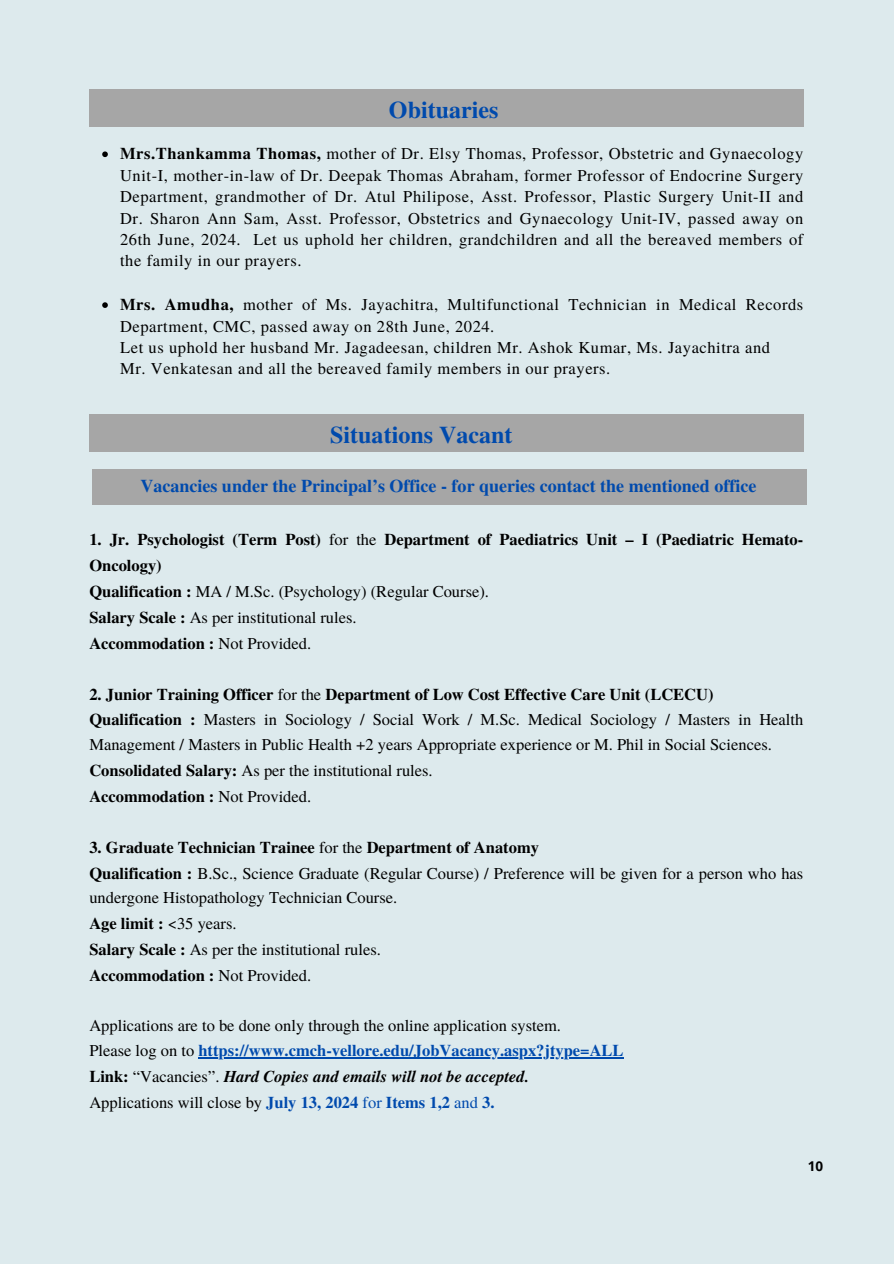
<style>
.page{position:relative;width:894px;height:1264px;background:#fff}
.page>*{position:absolute;margin:0;border:0;box-sizing:border-box;transform-origin:0 0}
.t1{font:700 24px "Te X Gyre Termes";color:#004aad}
.t2{font:700 18px "Te X Gyre Termes";color:#004aad}
.t3{font:16.5px/21.3px "Te X Gyre Termes";color:#000}
.t4{font:700 16.5px/25.8px "Te X Gyre Termes";color:#000}
.t5{font:16.5px/21.3px "Te X Gyre Termes";letter-spacing:.035em;color:#000}
.t6{font:700 16.5px "Te X Gyre Termes";color:#004aad}
.t7{font:italic 700 16.5px "Te X Gyre Termes";color:#000}
.t8{font:700 16.5px "Te X Gyre Termes";color:#fff}
.t9{font:700 13.5px "Open Sans";color:#000}
.s1{font-weight:700}
.s2{font-weight:400}
.s3{font-weight:400;color:#000}
.s4{font-style:normal}
.s5{font-weight:400;font-style:normal}
.s6{font-weight:700;color:#004aad}
.s7{color:#004aad}
</style>
<div class="page">
<div style="left:0;top:0;width:893px;height:1263px;background:#ddeaed"></div>
<div style="left:90px;top:89px;width:713px;height:38px;background:#a6a6a6"></div>
<svg style="left:102px;top:151px;width:6px;height:6px"></svg>
<svg style="left:102px;top:302px;width:6px;height:6px"></svg>
<div style="left:90px;top:415px;width:713px;height:37px;background:#a6a6a6"></div>
<div style="left:92px;top:469px;width:713px;height:35px;background:#a6a6a6"></div>
<hr style="left:198px;top:1057px;width:425px;height:1px;background:#004aad">
<h1 class="t1" style="left:389px;top:91px;width:111px">Obituaries</h1>
<p class="t8" style="left:444px;top:94px;width:6px">,</p>
<p class="t3" style="left:120px;top:142px;width:684px;text-align:justify"><span class="s1">Mrs.Thankamma Thomas,</span> mother of Dr. Elsy Thomas, Professor, Obstetric and Gynaecology Unit-I, mother-in-law of Dr. Deepak Thomas Abraham, former Professor of Endocrine Surgery Department, grandmother of Dr. Atul Philipose, Asst. Professor, Plastic Surgery Unit-II and Dr. Sharon Ann Sam, Asst. Professor, Obstetrics and Gynaecology Unit-IV, passed away on 26th June, 2024. Let us uphold her children, grandchildren and all the bereaved members of the family in our prayers.</p>
<p class="t5" style="left:120px;top:293px;width:684px"><span class="s1">Mrs. Amudha,</span> mother of Ms. Jayachitra, Multifunctional Technician in Medical Records<br>Department, CMC, passed away on 28th June, 2024.</p>
<p class="t5" style="left:120px;top:336px;width:651px">Let us uphold her husband Mr. Jagadeesan, children Mr. Ashok Kumar, Ms. Jayachitra and</p>
<p class="t5" style="left:120px;top:357px;width:491px">Mr. Venkatesan and all the bereaved family members in our prayers.</p>
<h1 class="t1" style="left:330px;top:416px;width:183px">Situations Vacant</h1>
<p class="t2" style="left:140px;top:472px;width:617px">Vacancies under the Principal’s Office - for queries contact the mentioned office</p>
<p class="t4" style="left:89px;top:526px;width:715px">1. Jr. Psychologist (Term Post) <span class="s2">for the</span> Department of Paediatrics Unit – I (Paediatric Hemato-<br>Oncology)</p>
<p class="t3" style="left:89px;top:580px;width:401px"><span class="s1">Qualification :</span> MA / M.Sc. (Psychology) (Regular Course).</p>
<p class="t3" style="left:89px;top:606px;width:269px"><span class="s1">Salary Scale :</span> As per institutional rules.</p>
<p class="t4" style="left:89px;top:629px;width:223px">Accommodation : <span class="s2">Not Provided.</span></p>
<p class="t4" style="left:89px;top:680px;width:625px">2. Junior Training Officer <span class="s2">for the</span> Department of Low Cost Effective Care Unit (LCECU)</p>
<p class="t3" style="left:89px;top:706px;width:715px;line-height:24.8px"><span class="s1">Qualification :</span> Masters in Sociology / Social Work / M.Sc. Medical Sociology / Masters in Health<br>Management / Masters in Public Health +2 years Appropriate experience or M. Phil in Social Sciences.</p>
<p class="t3" style="left:89px;top:759px;width:345px"><span class="s1">Consolidated Salary:</span> As per the institutional rules.</p>
<p class="t4" style="left:89px;top:782px;width:223px">Accommodation : <span class="s2">Not Provided.</span></p>
<p class="t4" style="left:89px;top:833px;width:451px">3. Graduate Technician Trainee <span class="s2">for the</span> Department of Anatomy</p>
<p class="t3" style="left:89px;top:859px;width:715px;line-height:24.8px"><span class="s1">Qualification :</span> B.Sc., Science Graduate (Regular Course) / Preference will be given for a person who has undergone Histopathology Technician Course.</p>
<p class="t4" style="left:89px;top:909px;width:149px">Age limit : <span class="s2">&lt;35 years.</span></p>
<p class="t3" style="left:89px;top:938px;width:293px"><span class="s1">Salary Scale :</span> As per the institutional rules.</p>
<p class="t4" style="left:89px;top:961px;width:223px">Accommodation : <span class="s2">Not Provided.</span></p>
<p class="t3" style="left:89px;top:1013px;width:473px">Applications are to be done only through the online application system.</p>
<p class="t6" style="left:89px;top:1037px;width:535px"><span class="s3">Please log on to</span> https://www.cmch-vellore.edu/JobVacancy.aspx?jtype=ALL</p>
<p class="t7" style="left:89px;top:1064px;width:441px"><span class="s4">Link:</span> <span class="s5">“Vacancies”.</span> Hard Copies and emails will not be accepted.</p>
<p class="t3" style="left:89px;top:1091px;width:406px">Applications will close by <span class="s6">July 13, 2024</span> <span class="s7">for</span> <span class="s6">Items 1,2</span> <span class="s7">and</span> <span class="s6">3.</span></p>
<h2 class="t9" style="left:807px;top:1156px;width:17px">10</h2>
</div>
